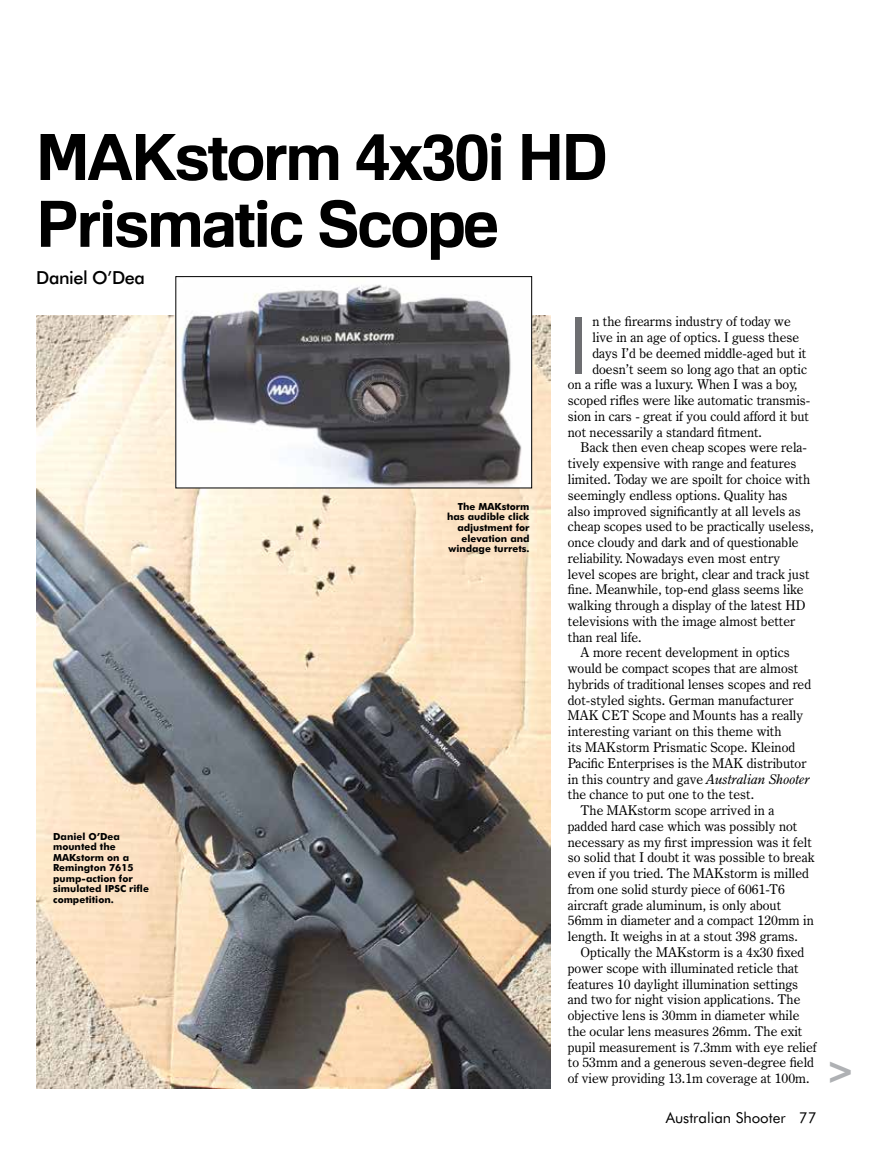
<style>
.page{position:relative;width:872px;height:1149px;background:#fff}
.page>*{position:absolute;margin:0;border:0;box-sizing:border-box;transform-origin:0 0}
.t1{font:79.65px "Futura BT";color:#6d6e71}
.t2{font:700 64.05px/66.8px "Familiar Pro";letter-spacing:-.04em;color:#000}
.t3{font:900 condensed 36px "Futura BT";color:#afb1b4}
.t4{font:500 18px "Futura BT";letter-spacing:-.025em;color:#000}
.t5{font:15px "Futura BT";color:#000}
.t6{font:13.5px "Century Oldstyle BT";color:#000}
.t7{font:700 9.75px/10.5px "Futura BT";color:#000}
.s1{font-style:italic}
</style>
<div class="page">
<img style="left:36px;top:316px;width:515px;height:771px">
<img style="left:177px;top:284px;width:353px;height:202px">
<div style="left:175px;top:276px;width:357px;height:212px;border:1px solid #000"></div>
<h2 class="t2" style="left:36px;top:122px;width:573px">MAKstorm 4x30i HD<br>Prismatic Scope</h2>
<h3 class="t4" style="left:36px;top:266px;width:110px">Daniel O’Dea</h3>
<p class="t7" style="left:53px;top:830px;width:97px">Daniel O’Dea mounted the<br>MAKstorm on a<br>Remington 7615 pump-action for simulated IPSC rifle competition.</p>
<p class="t7" style="left:447px;top:501px;width:84px;text-align:right">The MAKstorm has audible click adjustment for elevation and windage turrets.</p>
<h1 class="t1" style="left:568px;top:297px;width:22px">I</h1>
<p class="t6" style="left:592px;top:313px;width:200px">n the firearms industry of today we</p>
<p class="t6" style="left:592px;top:329px;width:208px">live in an age of optics. I guess these</p>
<p class="t6" style="left:592px;top:345px;width:215px">days I’d be deemed middle-aged but it</p>
<p class="t6" style="left:592px;top:360px;width:216px">doesn’t seem so long ago that an optic</p>
<p class="t6" style="left:568px;top:376px;width:231px">on a rifle was a luxury. When I was a boy,</p>
<p class="t6" style="left:568px;top:392px;width:244px">scoped rifles were like automatic transmis-</p>
<p class="t6" style="left:568px;top:408px;width:243px">sion in cars - great if you could afford it but</p>
<p class="t6" style="left:568px;top:423px;width:196px">not necessarily a standard fitment.</p>
<p class="t6" style="left:580px;top:439px;width:228px">Back then even cheap scopes were rela-</p>
<p class="t6" style="left:568px;top:455px;width:230px">tively expensive with range and features</p>
<p class="t6" style="left:568px;top:471px;width:244px">limited. Today we are spoilt for choice with</p>
<p class="t6" style="left:568px;top:486px;width:221px">seemingly endless options. Quality has</p>
<p class="t6" style="left:568px;top:502px;width:234px">also improved significantly at all levels as</p>
<p class="t6" style="left:568px;top:518px;width:247px">cheap scopes used to be practically useless,</p>
<p class="t6" style="left:568px;top:534px;width:232px">once cloudy and dark and of questionable</p>
<p class="t6" style="left:568px;top:549px;width:214px">reliability. Nowadays even most entry</p>
<p class="t6" style="left:568px;top:565px;width:243px">level scopes are bright, clear and track just</p>
<p class="t6" style="left:568px;top:581px;width:237px">fine. Meanwhile, top-end glass seems like</p>
<p class="t6" style="left:568px;top:597px;width:239px">walking through a display of the latest HD</p>
<p class="t6" style="left:568px;top:612px;width:229px">televisions with the image almost better</p>
<p class="t6" style="left:568px;top:628px;width:75px">than real life.</p>
<p class="t6" style="left:580px;top:644px;width:210px">A more recent development in optics</p>
<p class="t6" style="left:568px;top:660px;width:232px">would be compact scopes that are almost</p>
<p class="t6" style="left:568px;top:675px;width:245px">hybrids of traditional lenses scopes and red</p>
<p class="t6" style="left:568px;top:691px;width:227px">dot-styled sights. German manufacturer</p>
<p class="t6" style="left:568px;top:707px;width:237px">MAK CET Scope and Mounts has a really</p>
<p class="t6" style="left:568px;top:723px;width:215px">interesting variant on this theme with</p>
<p class="t6" style="left:568px;top:738px;width:229px">its MAKstorm Prismatic Scope. Kleinod</p>
<p class="t6" style="left:568px;top:754px;width:240px">Pacific Enterprises is the MAK distributor</p>
<p class="t6" style="left:568px;top:770px;width:243px">in this country and gave <span class="s1">Australian Shooter</span></p>
<p class="t6" style="left:568px;top:786px;width:188px">the chance to put one to the test.</p>
<p class="t6" style="left:580px;top:801px;width:195px">The MAKstorm scope arrived in a</p>
<p class="t6" style="left:568px;top:817px;width:231px">padded hard case which was possibly not</p>
<p class="t6" style="left:568px;top:833px;width:245px">necessary as my first impression was it felt</p>
<p class="t6" style="left:568px;top:849px;width:248px">so solid that I doubt it was possible to break</p>
<p class="t6" style="left:568px;top:864px;width:243px">even if you tried. The MAKstorm is milled</p>
<p class="t6" style="left:568px;top:880px;width:218px">from one solid sturdy piece of 6061-T6</p>
<p class="t6" style="left:568px;top:896px;width:215px">aircraft grade aluminum, is only about</p>
<p class="t6" style="left:568px;top:912px;width:247px">56mm in diameter and a compact 120mm in</p>
<p class="t6" style="left:568px;top:928px;width:232px">length. It weighs in at a stout 398 grams.</p>
<p class="t6" style="left:580px;top:943px;width:225px">Optically the MAKstorm is a 4x30 fixed</p>
<p class="t6" style="left:568px;top:959px;width:232px">power scope with illuminated reticle that</p>
<p class="t6" style="left:568px;top:975px;width:232px">features 10 daylight illumination settings</p>
<p class="t6" style="left:568px;top:991px;width:234px">and two for night vision applications. The</p>
<p class="t6" style="left:568px;top:1006px;width:233px">objective lens is 30mm in diameter while</p>
<p class="t6" style="left:568px;top:1022px;width:236px">the ocular lens measures 26mm. The exit</p>
<p class="t6" style="left:568px;top:1038px;width:250px">pupil measurement is 7.3mm with eye relief</p>
<p class="t6" style="left:568px;top:1054px;width:248px">to 53mm and a generous seven-degree field</p>
<p class="t6" style="left:568px;top:1069px;width:243px">of view providing 13.1m coverage at 100m.</p>
<p class="t5" style="left:665px;top:1108px;width:152px">Australian Shooter 77</p>
<h3 class="t3" style="left:825px;top:1047px;width:31px">&gt;</h3>
</div>
